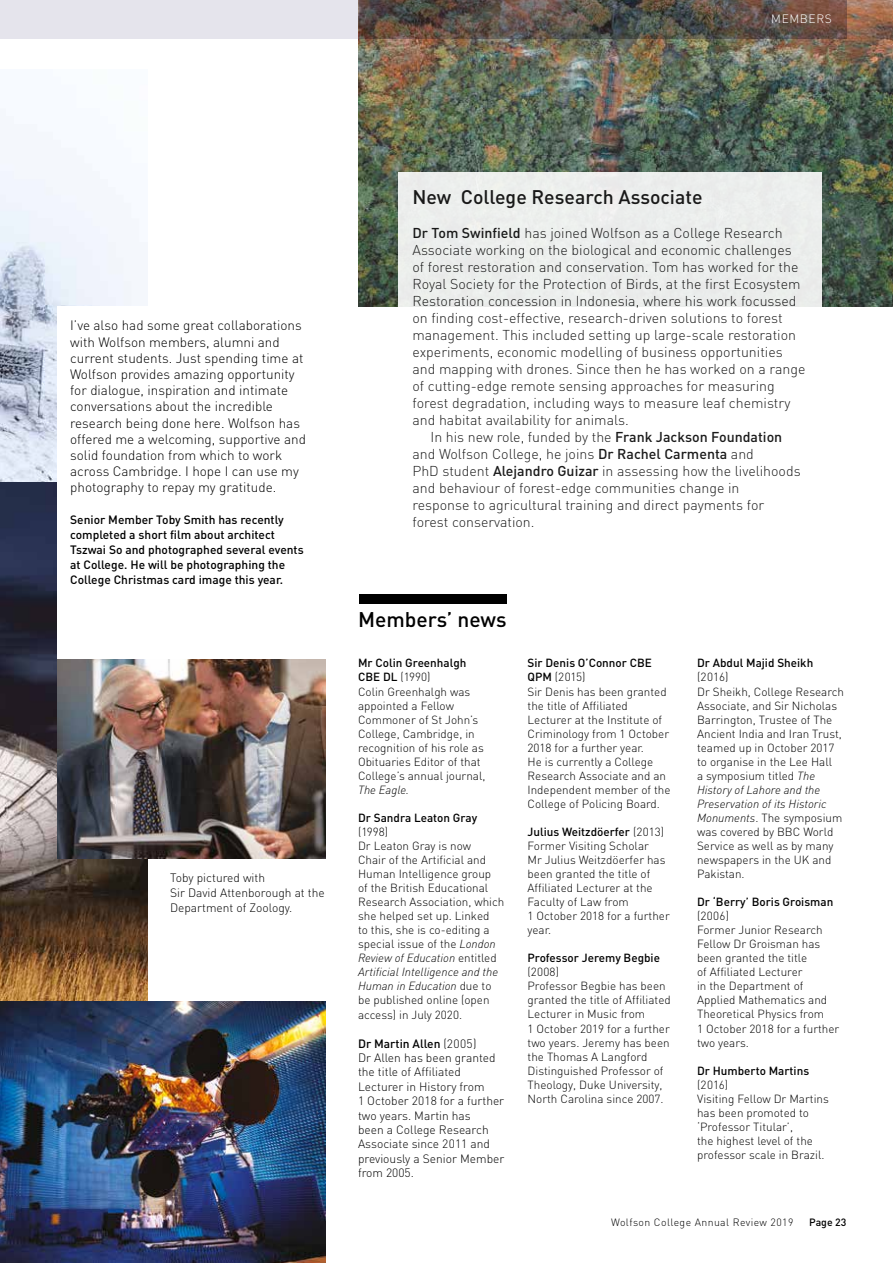
<style>
.page{position:relative;width:893px;height:1263px;background:#fff}
.page>*{position:absolute;margin:0;border:0;box-sizing:border-box;transform-origin:0 0}
.t1{font:500 21px "DINCE";color:#000}
.t2{font:500 19.5px "DINCE";color:#000}
.t3{font:300 14.1px "DINCE";color:#000}
.t4{font:300 13.5px/16.2px "DINCE";color:#000}
.t5{font:300 12px/14.4px "DINCE";color:#000}
.t6{font:500 12px/15px "DINCE";color:#000}
.t7{font:300 12px "DINCE";letter-spacing:.05em;color:#fff}
.t8{font:300 11.7px/14.1px "DINCE";color:#000}
.t9{font:italic 300 11.7px/14.1px "DINOT";color:#000}
.t10{font:500 11.7px "DINCE";color:#000}
.t11{font:300 10.5px "DINCE";letter-spacing:.04em;color:#000}
.t12{font:500 10.5px "DINCE";color:#000}
.s1{font-weight:500}
.s2{font-family:"DINOT";font-style:italic}
.s3{font-family:"DINCE";font-style:normal}
</style>
<div class="page">
<img style="left:359px;top:0;width:534px;height:306px">
<div style="left:0;top:0;width:846px;height:38px;background:#e5e4ec"></div>
<svg style="left:359px;top:0;width:487px;height:38px;background:#5b5048"></svg>
<img style="left:0;top:109px;width:148px;height:893px">
<img style="left:57px;top:659px;width:268px;height:199px">
<img style="left:0;top:1002px;width:325px;height:261px">
<div style="left:359px;top:595px;width:147px;height:9px;background:#000"></div>
<div style="left:398px;top:173px;width:423px;height:378px;background:linear-gradient(to bottom,#ebedec,#fff)"></div>
<div style="left:57px;top:306px;width:270px;height:353px;background:#fff"></div>
<p class="t7" style="left:771px;top:11px;width:62px">MEMBERS</p>
<p class="t4" style="left:70px;top:317px;width:237px">I’ve also had some great collaborations with Wolfson members, alumni and current students. Just spending time at Wolfson provides amazing opportunity for dialogue, inspiration and intimate conversations about the incredible research being done here. Wolfson has offered me a welcoming, supportive and solid foundation from which to work across Cambridge. I hope I can use my photography to repay my gratitude.</p>
<p class="t6" style="left:70px;top:511px;width:235px">Senior Member Toby Smith has recently completed a short film about architect Tszwai So and photographed several events at College. He will be photographing the College Christmas card image this year.</p>
<p class="t5" style="left:170px;top:870px;width:156px;line-height:15px">Toby pictured with<br>Sir David Attenborough at the<br>Department of Zoology.</p>
<h2 class="t2" style="left:412px;top:184px;width:292px">New College Research Associate</h2>
<p class="t3" style="left:412px;top:224px;width:372px"><span class="s1">Dr Tom Swinfield</span> has joined Wolfson as a College Research</p>
<p class="t3" style="left:412px;top:241px;width:381px">Associate working on the biological and economic challenges</p>
<p class="t3" style="left:412px;top:258px;width:387px">of forest restoration and conservation. Tom has worked for the</p>
<p class="t3" style="left:412px;top:275px;width:390px">Royal Society for the Protection of Birds, at the first Ecosystem</p>
<p class="t3" style="left:412px;top:292px;width:386px">Restoration concession in Indonesia, where his work focussed</p>
<p class="t3" style="left:412px;top:309px;width:372px">on finding cost-effective, research-driven solutions to forest</p>
<p class="t3" style="left:412px;top:326px;width:385px">management. This included setting up large-scale restoration</p>
<p class="t3" style="left:412px;top:343px;width:372px">experiments, economic modelling of business opportunities</p>
<p class="t3" style="left:412px;top:360px;width:395px">and mapping with drones. Since then he has worked on a range</p>
<p class="t3" style="left:412px;top:377px;width:364px">of cutting-edge remote sensing approaches for measuring</p>
<p class="t3" style="left:412px;top:394px;width:379px">forest degradation, including ways to measure leaf chemistry</p>
<p class="t3" style="left:412px;top:411px;width:218px">and habitat availability for animals.</p>
<p class="t3" style="left:430px;top:428px;width:353px">In his new role, funded by the <span class="s1">Frank Jackson Foundation</span></p>
<p class="t3" style="left:412px;top:445px;width:343px">and Wolfson College, he joins <span class="s1">Dr Rachel Carmenta</span> and</p>
<p class="t3" style="left:412px;top:462px;width:390px">PhD student <span class="s1">Alejandro Guizar</span> in assessing how the livelihoods</p>
<p class="t3" style="left:412px;top:479px;width:328px">and behaviour of forest-edge communities change in</p>
<p class="t3" style="left:412px;top:496px;width:353px">response to agricultural training and direct payments for</p>
<p class="t3" style="left:412px;top:513px;width:124px">forest conservation.</p>
<h1 class="t1" style="left:358px;top:606px;width:150px">Members’ news</h1>
<p class="t8" style="left:358px;top:656px;width:129px"><span class="s1">Mr Colin Greenhalgh<br>CBE DL</span> (1990)<br>Colin Greenhalgh was appointed a Fellow<br>Commoner of St John’s<br>College, Cambridge, in recognition of his role as<br>Obituaries Editor of that<br>College’s annual journal,</p>
<p class="t9" style="left:358px;top:782px;width:53px">The Eagle.</p>
<p class="t10" style="left:358px;top:810px;width:121px">Dr Sandra Leaton Gray</p>
<p class="t8" style="left:358px;top:825px;width:148px">(1998)<br>Dr Leaton Gray is now<br>Chair of the Artificial and<br>Human Intelligence group<br>of the British Educational<br>Research Association, which she helped set up. Linked<br>to this, she is co-editing a special issue of the <span class="s2">London</span></p>
<p class="t9" style="left:358px;top:950px;width:142px">Review of Education <span class="s3">entitled<br></span>Artificial Intelligence and the<br>Human in Education <span class="s3">due to</span></p>
<p class="t8" style="left:358px;top:993px;width:133px">be published online (open access) in July 2020.</p>
<p class="t5" style="left:358px;top:1036px;width:148px"><span class="s1">Dr Martin Allen</span> (2005)<br>Dr Allen has been granted the title of Affiliated<br>Lecturer in History from<br>1 October 2018 for a further two years. Martin has<br>been a College Research<br>Associate since 2011 and previously a Senior Member from 2005.</p>
<p class="t8" style="left:528px;top:656px;width:144px"><span class="s1">Sir Denis O’Connor CBE<br>QPM</span> (2015)<br>Sir Denis has been granted the title of Affiliated<br>Lecturer at the Institute of<br>Criminology from 1 October<br>2018 for a further year.<br>He is currently a College<br>Research Associate and an<br>Independent member of the<br>College of Policing Board.</p>
<p class="t8" style="left:528px;top:825px;width:144px"><span class="s1">Julius Weitzdöerfer</span> (2013)<br>Former Visiting Scholar<br>Mr Julius Weitzdöerfer has been granted the title of<br>Affiliated Lecturer at the<br>Faculty of Law from<br>1 October 2018 for a further year.</p>
<p class="t10" style="left:528px;top:950px;width:134px">Professor Jeremy Begbie</p>
<p class="t8" style="left:528px;top:965px;width:145px">(2008)<br>Professor Begbie has been granted the title of Affiliated<br>Lecturer in Music from<br>1 October 2019 for a further two years. Jeremy has been the Thomas A Langford<br>Distinguished Professor of<br>Theology, Duke University,<br>North Carolina since 2007.</p>
<p class="t10" style="left:697px;top:656px;width:118px">Dr Abdul Majid Sheikh</p>
<p class="t8" style="left:697px;top:670px;width:149px">(2016)<br>Dr Sheikh, College Research<br>Associate, and Sir Nicholas<br>Barrington, Trustee of The<br>Ancient India and Iran Trust, teamed up in October 2017 to organise in the Lee Hall<br>a symposium titled <span class="s2">The</span></p>
<p class="t9" style="left:697px;top:782px;width:131px">History of Lahore and the<br>Preservation of its Historic</p>
<p class="t8" style="left:697px;top:811px;width:147px"><span class="s2">Monuments</span>. The symposium was covered by BBC World<br>Service as well as by many newspapers in the UK and<br>Pakistan.</p>
<p class="t10" style="left:697px;top:894px;width:138px">Dr ‘Berry’ Boris Groisman</p>
<p class="t8" style="left:697px;top:909px;width:144px">(2006)<br>Former Junior Research<br>Fellow Dr Groisman has been granted the title<br>of Affiliated Lecturer<br>in the Department of<br>Applied Mathematics and<br>Theoretical Physics from<br>1 October 2018 for a further two years.</p>
<p class="t10" style="left:697px;top:1063px;width:114px">Dr Humberto Martins</p>
<p class="t8" style="left:697px;top:1077px;width:133px">(2016)<br>Visiting Fellow Dr Martins has been promoted to ‘Professor Titular’,<br>the highest level of the professor scale in Brazil.</p>
<p class="t11" style="left:611px;top:1215px;width:184px">Wolfson College Annual Review 2019</p>
<p class="t12" style="left:809px;top:1215px;width:39px">Page 23</p>
</div>
